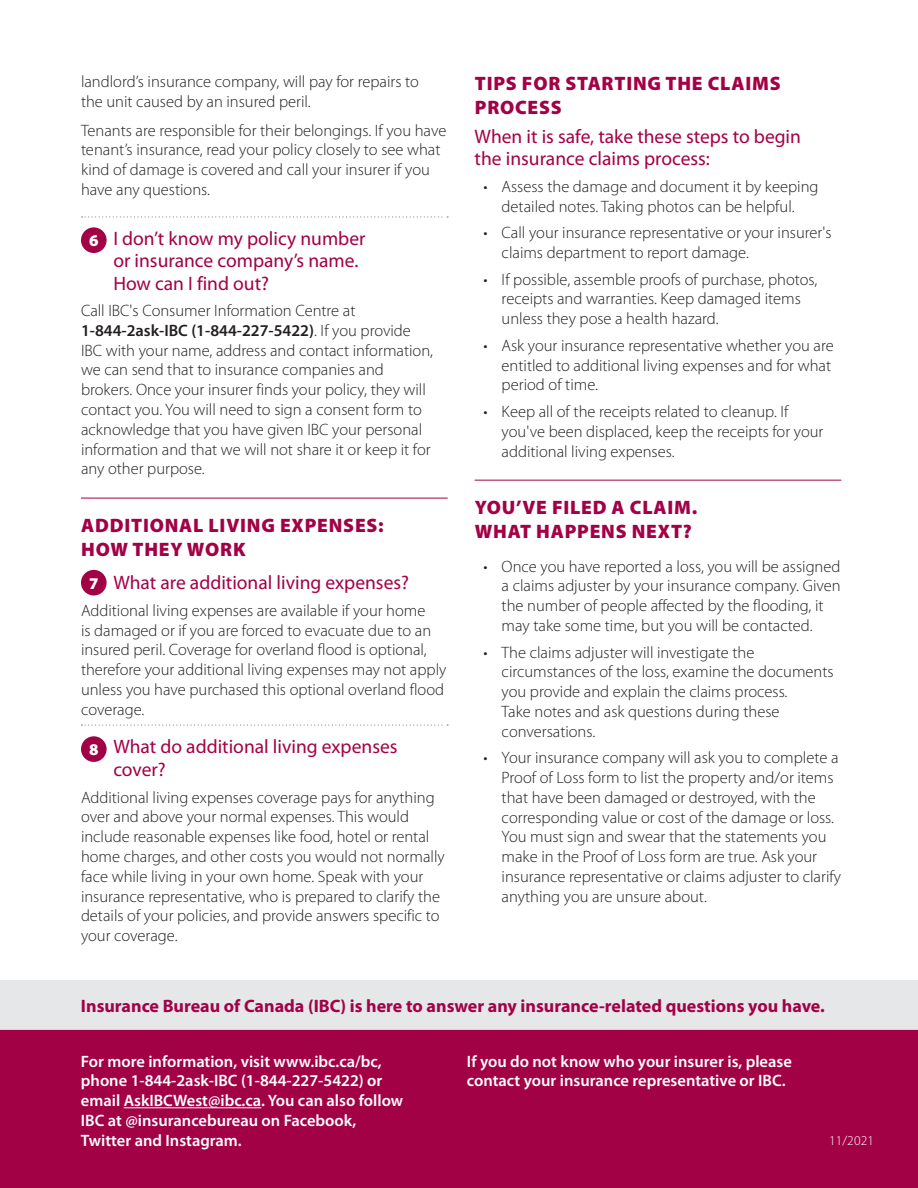
<style>
.page{position:relative;width:918px;height:1188px;background:#fff}
.page>*{position:absolute;margin:0;border:0;box-sizing:border-box;transform-origin:0 0}
.t1{font:19.5px/22.5px "Myriad Pro";color:#a30146}
.t2{font:900 19.5px/24px "Myriad Pro";letter-spacing:.04em;color:#a30146}
.t3{font:700 18px "Myriad Pro";color:#a30146}
.t4{font:300 16.5px/19.8px "Myriad Pro";color:#231f20}
.t5{font:600 16.5px/19.8px "Myriad Pro";color:#fff}
.t6{font:900 16.5px "Myriad Pro";color:#fff}
.t7{font:300 13.5px "Myriad Pro";letter-spacing:.01em;color:#fff}
.s1{font-weight:600}
</style>
<div class="page">
<svg style="left:82px;top:216px;width:366px;height:2px"></svg>
<hr style="left:81px;top:498px;width:367px;height:1px;background:#a30146">
<svg style="left:82px;top:725px;width:366px;height:1px"></svg>
<hr style="left:475px;top:480px;width:366px;height:1px;background:#a30146">
<div style="left:0;top:981px;width:918px;height:73px;background:#e6e7e9"></div>
<div style="left:1px;top:1031px;width:916px;height:156px;background:#a30146"></div>
<div style="left:0;top:1030px;width:918px;height:158px;border:2px solid #a30146"></div>
<hr style="left:124px;top:1107px;width:137px;height:1px;background:#fff">
<div style="left:81px;top:227px;width:26px;height:26px;background:#a30146;border-radius:50%"></div>
<div style="left:81px;top:570px;width:26px;height:26px;background:#a30146;border-radius:50%"></div>
<div style="left:81px;top:736px;width:26px;height:26px;background:#a30146;border-radius:50%"></div>
<p class="t4" style="left:81px;top:72px;width:339px">landlord’s insurance company, will pay for repairs to the unit caused by an insured peril.</p>
<p class="t4" style="left:81px;top:120px;width:367px">Tenants are responsible for their belongings. If you have tenant’s insurance, read your policy closely to see what kind of damage is covered and call your insurer if you have any questions.</p>
<p class="t1" style="left:113px;top:226px;width:254px">I don’t know my policy number or insurance company’s name.<br>How can I find out?</p>
<p class="t4" style="left:81px;top:301px;width:354px">Call IBC's Consumer Information Centre at <span class="s1">1-844-2ask-IBC (1-844-227-5422)</span>. If you provide IBC with your name, address and contact information, we can send that to insurance companies and brokers. Once your insurer finds your policy, they will contact you. You will need to sign a consent form to acknowledge that you have given IBC your personal information and that we will not share it or keep it for any other purpose.</p>
<p class="t6" style="left:89px;top:231px;width:11px">6</p>
<p class="t2" style="left:81px;top:514px;width:304px">ADDITIONAL LIVING EXPENSES:<br>HOW THEY WORK</p>
<p class="t1" style="left:113px;top:571px;width:297px">What are additional living expenses?</p>
<p class="t4" style="left:81px;top:601px;width:367px">Additional living expenses are available if your home<br>is damaged or if you are forced to evacuate due to an insured peril. Coverage for overland flood is optional, therefore your additional living expenses may not apply unless you have purchased this optional overland flood coverage.</p>
<p class="t1" style="left:113px;top:734px;width:286px;line-height:23.4px">What do additional living expenses cover?</p>
<p class="t4" style="left:81px;top:787px;width:365px">Additional living expenses coverage pays for anything over and above your normal expenses. This would include reasonable expenses like food, hotel or rental home charges, and other costs you would not normally face while living in your own home. Speak with your insurance representative, who is prepared to clarify the details of your policies, and provide answers specific to your coverage.</p>
<p class="t6" style="left:89px;top:574px;width:11px">7</p>
<p class="t6" style="left:89px;top:740px;width:11px">8</p>
<p class="t2" style="left:475px;top:71px;width:307px">TIPS FOR STARTING THE CLAIMS<br>PROCESS</p>
<p class="t1" style="left:475px;top:125px;width:328px">When it is safe, take these steps to begin the insurance claims process:</p>
<p class="t4" style="left:484px;top:177px;width:336px;text-align:center">• Assess the damage and document it by keeping detailed notes. Taking photos can be helpful.</p>
<p class="t4" style="left:502px;top:223px;width:331px;text-indent:-18px">• Call your insurance representative or your insurer's claims department to report damage.</p>
<p class="t4" style="left:502px;top:270px;width:317px;text-indent:-18px">• If possible, assemble proofs of purchase, photos, receipts and warranties. Keep damaged items unless they pose a health hazard.</p>
<p class="t4" style="left:502px;top:336px;width:334px;text-indent:-18px">• Ask your insurance representative whether you are entitled to additional living expenses and for what period of time.</p>
<p class="t4" style="left:502px;top:402px;width:323px;text-indent:-18px">• Keep all of the receipts related to cleanup. If you've been displaced, keep the receipts for your additional living expenses.</p>
<p class="t2" style="left:475px;top:496px;width:224px">YOU’VE FILED A CLAIM.<br>WHAT HAPPENS NEXT?</p>
<p class="t4" style="left:502px;top:556px;width:341px;text-indent:-18px">• Once you have reported a loss, you will be assigned a claims adjuster by your insurance company. Given the number of people affected by the flooding, it may take some time, but you will be contacted.</p>
<p class="t4" style="left:502px;top:642px;width:334px;text-indent:-18px">• The claims adjuster will investigate the circumstances of the loss, examine the documents you provide and explain the claims process.<br>Take notes and ask questions during these conversations.</p>
<p class="t4" style="left:502px;top:748px;width:341px;text-indent:-18px">• Your insurance company will ask you to complete a Proof of Loss form to list the property and/or items that have been damaged or destroyed, with the corresponding value or cost of the damage or loss.<br>You must sign and swear that the statements you make in the Proof of Loss form are true. Ask your insurance representative or claims adjuster to clarify anything you are unsure about.</p>
<p class="t3" style="left:81px;top:994px;width:745px">Insurance Bureau of Canada (IBC) is here to answer any insurance-related questions you have.</p>
<p class="t5" style="left:81px;top:1051px;width:324px">For more information, visit www.ibc.ca/bc, phone 1-844-2ask-IBC (1-844-227-5422) or email AskIBCWest@ibc.ca. You can also follow IBC at @insurancebureau on Facebook, Twitter and Instagram.</p>
<p class="t5" style="left:467px;top:1051px;width:326px">If you do not know who your insurer is, please contact your insurance representative or IBC.</p>
<p class="t7" style="left:829px;top:1133px;width:47px">11/2021</p>
</div>
